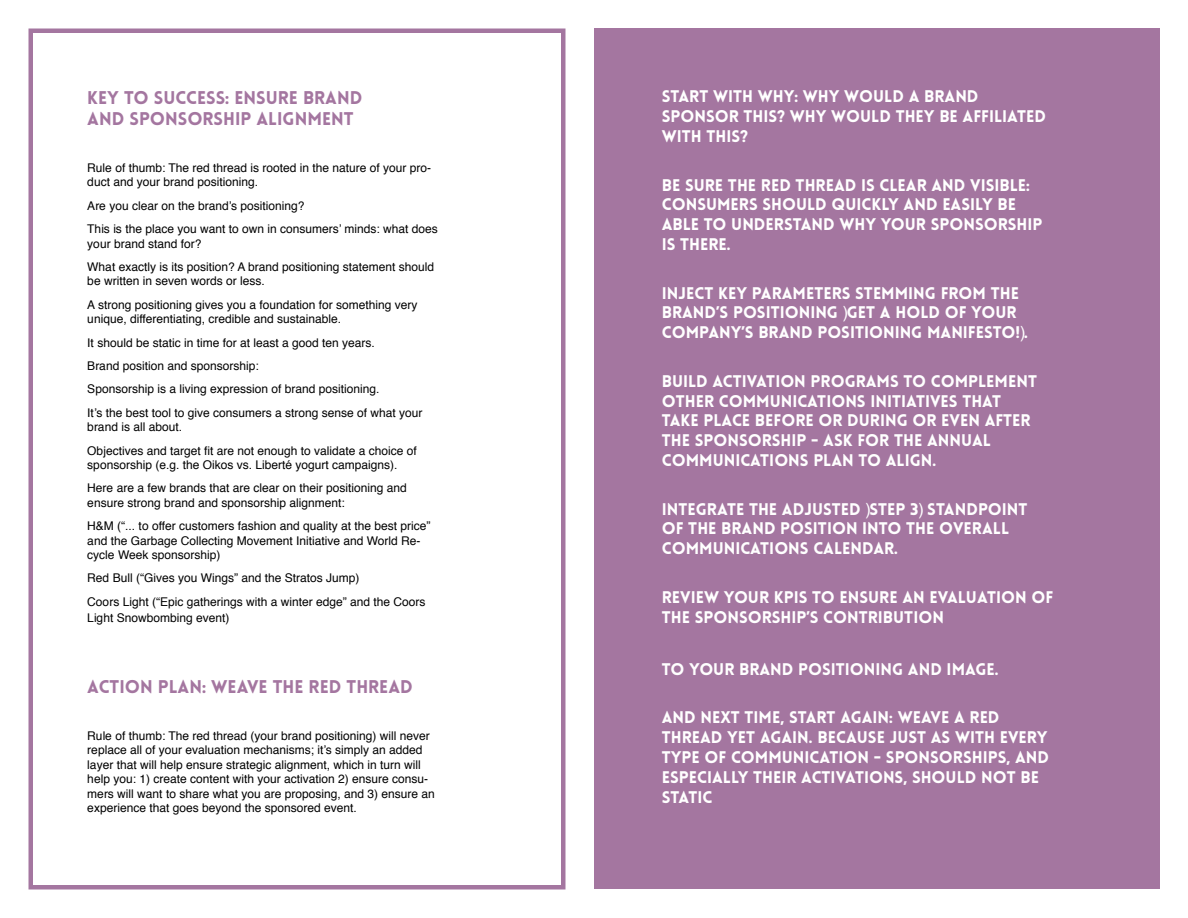
<style>
.page{position:relative;width:1188px;height:918px;background:#fff}
.page>*{position:absolute;margin:0;border:0;box-sizing:border-box;transform-origin:0 0}
.t1{font:900 18px/21.6px "Lovelo";color:#a476a0}
.t2{font:900 16.5px/19.8px "Lovelo";color:#fff}
.t3{font:12px/23.4px "Helvetica";color:#000}
</style>
<div class="page">
<div style="left:594px;top:28px;width:566px;height:862px;background:#a476a0"></div>
<div style="left:28px;top:28px;width:538px;height:862px;border:4px solid #a476a0"></div>
<h1 class="t1" style="left:87px;top:87px;width:229px">KEY TO SUCCESS: ENSURE BRAND<br>AND</h1>
<h1 class="t1" style="left:130px;top:108px;width:178px">SPONSORSHIP ALIGNMEN</h1>
<h1 class="t1" style="left:344px;top:108px;width:11px">T</h1>
<p class="t3" style="left:87px;top:161px;width:345px;line-height:14.4px">Rule of thumb: The red thread is rooted in the nature of your pro&shy;duct and your brand positioning.</p>
<p class="t3" style="left:87px;top:194px;width:352px">Are you clear on the brand’s positioning?<br>This is the place you want to own in consumers’ minds: what does</p>
<p class="t3" style="left:87px;top:232px;width:348px">your brand stand for?<br>What exactly is its position? A brand positioning statement should</p>
<p class="t3" style="left:87px;top:270px;width:332px">be written in seven words or less.<br>A strong positioning gives you a foundation for something very</p>
<p class="t3" style="left:87px;top:308px;width:337px">unique, differentiating, credible and sustainable.<br>It should be static in time for at least a good ten years.<br>Brand position and sponsorship:<br>Sponsorship is a living expression of brand positioning.<br>It’s the best tool to give consumers a strong sense of what your</p>
<p class="t3" style="left:87px;top:416px;width:331px">brand is all about.<br>Objectives and target fit are not enough to validate a choice of</p>
<p class="t3" style="left:87px;top:453px;width:321px">sponsorship (e.g. the Oikos vs. Liberté yogurt campaigns).<br>Here are a few brands that are clear on their positioning and</p>
<p class="t3" style="left:87px;top:491px;width:345px">ensure strong brand and sponsorship alignment:<br>H&amp;M (“... to offer customers fashion and quality at the best price”</p>
<p class="t3" style="left:87px;top:533px;width:335px;line-height:14.4px">and the Garbage Collecting Movement Initiative and World Re&shy;cycle Week sponsorship)</p>
<p class="t3" style="left:87px;top:567px;width:340px">Red Bull (“Gives you Wings” and the Stratos Jump)<br>Coors Light (“Epic gatherings with a winter edge” and the Coors</p>
<p class="t3" style="left:87px;top:606px;width:144px">Light Snowbombing event)</p>
<h1 class="t1" style="left:87px;top:676px;width:93px">ACTION PLAN</h1>
<h1 class="t1" style="left:202px;top:676px;width:179px">: WEAVE THE RED THREAD</h1>
<p class="t3" style="left:87px;top:729px;width:349px;line-height:14.4px">Rule of thumb: The red thread (your brand positioning) will never replace all of your evaluation mechanisms; it’s simply an added layer that will help ensure strategic alignment, which in turn will help you: 1) create content with your activation 2) ensure consu&shy;mers will want to share what you are proposing, and 3) ensure an experience that goes beyond the sponsored event.</p>
<h2 class="t2" style="left:662px;top:87px;width:376px">START WITH WHY: WHY WOULD A BRAND<br>SPONSOR THIS? WHY WOULD THEY BE AFFILIATED<br>WITH THIS?</h2>
<h2 class="t2" style="left:662px;top:175px;width:111px">BE SURE THE RED</h2>
<h2 class="t2" style="left:796px;top:175px;width:32px">THREAD</h2>
<h2 class="t2" style="left:861px;top:175px;width:30px">IS CLEAR</h2>
<h2 class="t2" style="left:931px;top:175px;width:13px">AND</h2>
<h2 class="t2" style="left:970px;top:175px;width:61px">VISIBLE:</h2>
<h2 class="t2" style="left:662px;top:195px;width:67px">CONSUMER</h2>
<h2 class="t2" style="left:749px;top:195px;width:168px">S SHOULD QUICKLY AND</h2>
<h2 class="t2" style="left:942px;top:195px;width:73px">EASILY BE</h2>
<h2 class="t2" style="left:662px;top:215px;width:92px">ABLE TO UNDER</h2>
<h2 class="t2" style="left:784px;top:215px;width:30px">STAND</h2>
<h2 class="t2" style="left:839px;top:215px;width:204px">WHY YOUR SPON SORSHIP</h2>
<h2 class="t2" style="left:662px;top:235px;width:71px">IS THERE.</h2>
<h2 class="t2" style="left:662px;top:283px;width:102px">INJECT KEY PARAME</h2>
<h2 class="t2" style="left:814px;top:283px;width:71px">TERS STEMM</h2>
<h2 class="t2" style="left:908px;top:283px;width:110px">ING FROM THE</h2>
<h2 class="t2" style="left:662px;top:303px;width:23px">BRAND</h2>
<h2 class="t2" style="left:716px;top:303px;width:301px">’S POSITION ING GET A HOLD OF YOUR</h2>
<h2 class="t2" style="left:662px;top:323px;width:36px">COMPAN</h2>
<h2 class="t2" style="left:731px;top:323px;width:50px">Y’S BRAND</h2>
<h2 class="t2" style="left:817px;top:323px;width:122px">POSITION ING MAN</h2>
<h2 class="t2" style="left:963px;top:323px;width:67px">IFESTO!).</h2>
<h2 class="t2" style="left:662px;top:371px;width:206px">BUILD ACTIVATION PROGRAM</h2>
<h2 class="t2" style="left:890px;top:371px;width:76px">S TO COMPLEMEN</h2>
<h2 class="t2" style="left:1028px;top:371px;width:11px">T</h2>
<h2 class="t2" style="left:662px;top:391px;width:341px">OTHER COMM UN ICATIONS IN ITIATIVES THAT<br>TAKE PLACE</h2>
<h2 class="t2" style="left:662px;top:411px;width:361px;text-indent:93px">BEFORE OR DURING OR EVEN AFTER<br>THE SPONSORSHIP - ASK FOR THE ANN</h2>
<h2 class="t2" style="left:961px;top:431px;width:22px">UAL</h2>
<h2 class="t2" style="left:662px;top:450px;width:162px">COMM UN ICATION S PLAN</h2>
<h2 class="t2" style="left:859px;top:450px;width:79px">TO AL IGN.</h2>
<h2 class="t2" style="left:662px;top:499px;width:295px">INTEGRATE THE ADJUSTED STEP 3) STANDP</h2>
<h2 class="t2" style="left:988px;top:499px;width:41px">OINT</h2>
<h2 class="t2" style="left:662px;top:519px;width:82px">OF THE BRAND</h2>
<h2 class="t2" style="left:662px;top:519px;width:312px;text-indent:118px">POSITION INTO THE OVERALL<br>COMM UN ICATION S CALENDAR</h2>
<h2 class="t2" style="left:894px;top:539px;width:6px">.</h2>
<h2 class="t2" style="left:662px;top:587px;width:393px">REVIEW YOUR KPI S TO EN SURE AN EVALUATION OF<br>THE SPONSORSHIP’S CONTRIBUTION</h2>
<h2 class="t2" style="left:662px;top:659px;width:100px">TO YOUR BRAND</h2>
<h2 class="t2" style="left:798px;top:659px;width:123px">POSITION ING AND</h2>
<h2 class="t2" style="left:947px;top:659px;width:54px">IMAGE.</h2>
<h2 class="t2" style="left:662px;top:708px;width:50px">AND NEX</h2>
<h2 class="t2" style="left:731px;top:708px;width:180px">T TIME, START AGAIN: WEA</h2>
<h2 class="t2" style="left:931px;top:708px;width:50px">VEARED</h2>
<h2 class="t2" style="left:662px;top:728px;width:32px">THREAD</h2>
<h2 class="t2" style="left:727px;top:728px;width:101px">YET AGAIN. BECA</h2>
<h2 class="t2" style="left:662px;top:728px;width:387px;text-indent:195px">USE JUST AS WITH EVERY<br>TYPE OF COMM UN ICATION - SPON SORSHIPS, AND<br>ESPECIALLY THEIR ACTIVATIONS, SHOULD NOT BE<br>STATIC</h2>
</div>
